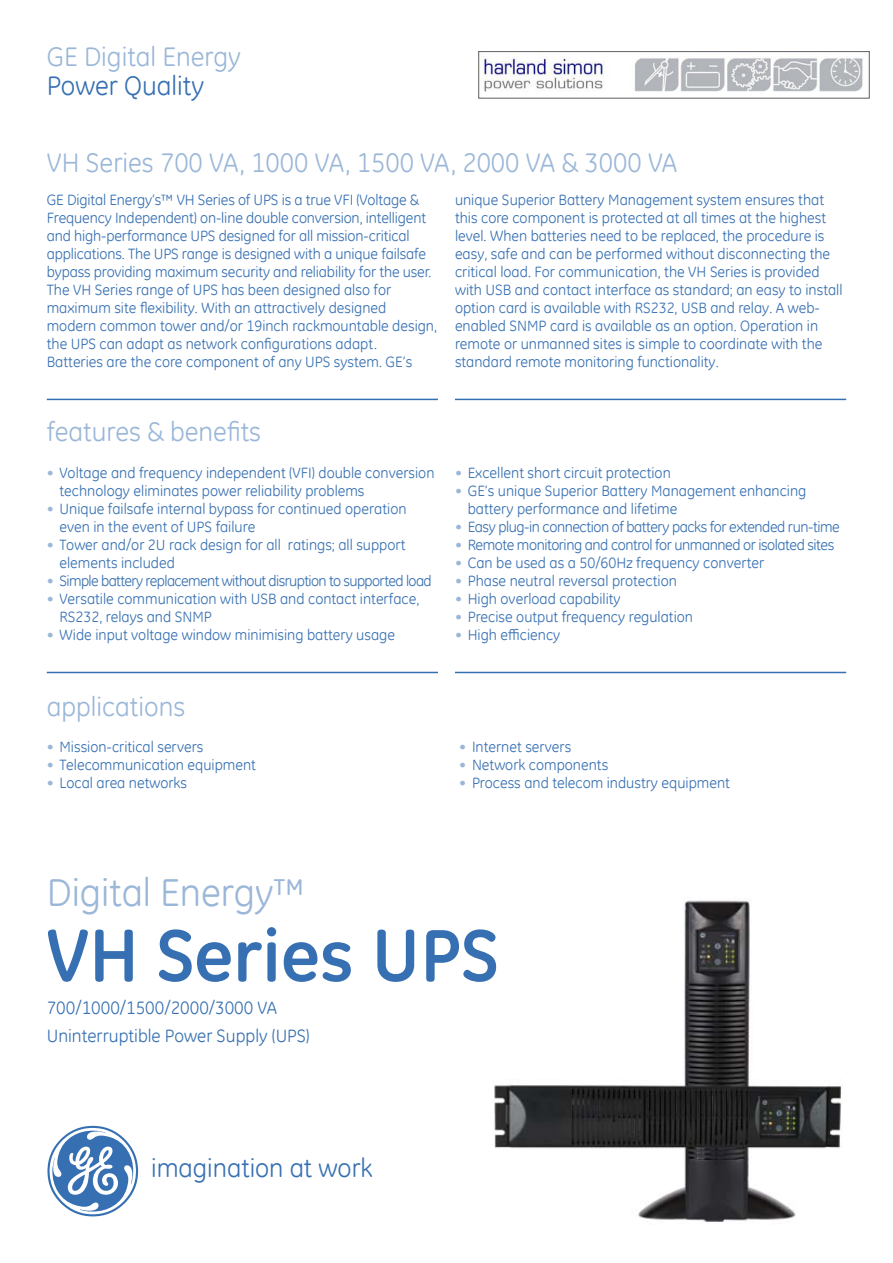
<style>
.page{position:relative;width:893px;height:1263px;background:#fff}
.page>*{position:absolute;margin:0;border:0;box-sizing:border-box;transform-origin:0 0}
.t1{font:700 75px "GE Inspira";color:#3770b2}
.t2{font:39px "GE Inspira";color:#9bb7d8}
.t3{font:27px "GE Inspira";color:#9bb7d8}
.t4{font:27px "GE Inspira";color:#3770b2}
.t5{font:26.25px "GE Inspira";color:#3770b2}
.t6{font:18px/28.5px "GE Inspira";color:#3770b2}
.t7{font:15px/18px "GE Inspira";color:#3770b2}
.t8{font:15px "GE Inspira";letter-spacing:-.03em;color:#3770b2}
.t9{font:15px "GE Inspira";letter-spacing:-.04em;color:#3770b2}
.s1{color:#9bb7d8}
</style>
<div class="page">
<hr style="left:47px;top:399px;width:391px;height:1px;background:#3770b2">
<hr style="left:455px;top:399px;width:391px;height:1px;background:#3770b2">
<hr style="left:47px;top:672px;width:391px;height:1px;background:#3770b2">
<hr style="left:455px;top:672px;width:391px;height:1px;background:#3770b2">
<img style="left:494px;top:900px;width:348px;height:324px">
<svg style="left:47px;top:1126px;width:91px;height:90px"></svg>
<img style="left:478px;top:52px;width:391px;height:46px">
<h3 class="t3" style="left:47px;top:40px;width:196px">GE Digital Energy</h3>
<h3 class="t4" style="left:47px;top:68px;width:159px">Power Quality</h3>
<h3 class="t3" style="left:47px;top:145px;width:632px">VH Series 700 VA, 1000 VA, 1500 VA, 2000 VA &amp; 3000 VA</h3>
<p class="t7" style="left:47px;top:191px;width:392px">GE Digital Energy’s™ VH Series of UPS is a true VFI (Voltage &amp; Frequency Independent) on-line double conversion, intelligent and high-performance UPS designed for all mission-critical applications. The UPS range is designed with a unique failsafe bypass providing maximum security and reliability for the user.<br>The VH Series range of UPS has been designed also for maximum site flexibility. With an attractively designed modern common tower and/or 19inch rackmountable design, the UPS can adapt as network configurations adapt.<br>Batteries are the core component of any UPS system. GE’s</p>
<p class="t7" style="left:455px;top:191px;width:389px">unique Superior Battery Management system ensures that this core component is protected at all times at the highest level. When batteries need to be replaced, the procedure is easy, safe and can be performed without disconnecting the critical load. For communication, the VH Series is provided with USB and contact interface as standard; an easy to install option card is available with RS232, USB and relay. A web&shy;enabled SNMP card is available as an option. Operation in remote or unmanned sites is simple to coordinate with the standard remote monitoring functionality.</p>
<h3 class="t3" style="left:47px;top:415px;width:216px">features &amp; benefits</h3>
<p class="t7" style="left:60px;top:463px;width:376px;text-indent:-13px"><span class="s1">•</span> Voltage and frequency independent (VFI) double conversion technology eliminates power reliability problems</p>
<p class="t7" style="left:60px;top:499px;width:348px;text-indent:-13px"><span class="s1">•</span> Unique failsafe internal bypass for continued operation even in the event of UPS failure</p>
<p class="t7" style="left:60px;top:535px;width:348px;text-indent:-13px"><span class="s1">•</span> Tower and/or 2U rack design for all ratings; all support elements included</p>
<p class="t9" style="left:47px;top:571px;width:386px"><span class="s1">•</span> Simple battery replacement without disruption to supported load</p>
<p class="t7" style="left:60px;top:589px;width:361px;text-indent:-13px"><span class="s1">•</span> Versatile communication with USB and contact interface,<br>RS232, relays and SNMP</p>
<p class="t7" style="left:47px;top:625px;width:350px"><span class="s1">•</span> Wide input voltage window minimising battery usage</p>
<p class="t7" style="left:455px;top:463px;width:217px"><span class="s1">•</span> Excellent short circuit protection</p>
<p class="t7" style="left:468px;top:481px;width:340px;text-indent:-13px"><span class="s1">•</span> GE’s unique Superior Battery Management enhancing battery performance and lifetime</p>
<p class="t8" style="left:455px;top:517px;width:386px"><span class="s1">•</span> Easy plug-in connection of battery packs for extended run-time</p>
<p class="t8" style="left:455px;top:535px;width:381px"><span class="s1">•</span> Remote monitoring and control for unmanned or isolated sites</p>
<p class="t7" style="left:455px;top:553px;width:311px"><span class="s1">•</span> Can be used as a 50/60Hz frequency converter</p>
<p class="t7" style="left:455px;top:571px;width:223px"><span class="s1">•</span> Phase neutral reversal protection</p>
<p class="t7" style="left:455px;top:589px;width:167px"><span class="s1">•</span> High overload capability</p>
<p class="t7" style="left:455px;top:607px;width:240px"><span class="s1">•</span> Precise output frequency regulation</p>
<p class="t7" style="left:455px;top:625px;width:107px"><span class="s1">•</span> High efficiency</p>
<h3 class="t3" style="left:47px;top:689px;width:140px">applications</h3>
<p class="t7" style="left:47px;top:738px;width:158px"><span class="s1">•</span> Mission-critical servers</p>
<p class="t7" style="left:47px;top:756px;width:211px"><span class="s1">•</span> Telecommunication equipment</p>
<p class="t7" style="left:47px;top:774px;width:142px"><span class="s1">•</span> Local area networks</p>
<p class="t7" style="left:459px;top:738px;width:114px"><span class="s1">•</span> Internet servers</p>
<p class="t7" style="left:459px;top:756px;width:150px"><span class="s1">•</span> Network components</p>
<p class="t7" style="left:459px;top:774px;width:272px"><span class="s1">•</span> Process and telecom industry equipment</p>
<h2 class="t2" style="left:47px;top:867px;width:260px">Digital Energy™</h2>
<h1 class="t1" style="left:47px;top:907px;width:453px">VH Series UPS</h1>
<p class="t6" style="left:47px;top:993px;width:264px">700/1000/1500/2000/3000 VA<br>Uninterruptible Power Supply (UPS)</p>
<h3 class="t5" style="left:151px;top:1151px;width:223px">imagination at work</h3>
</div>
